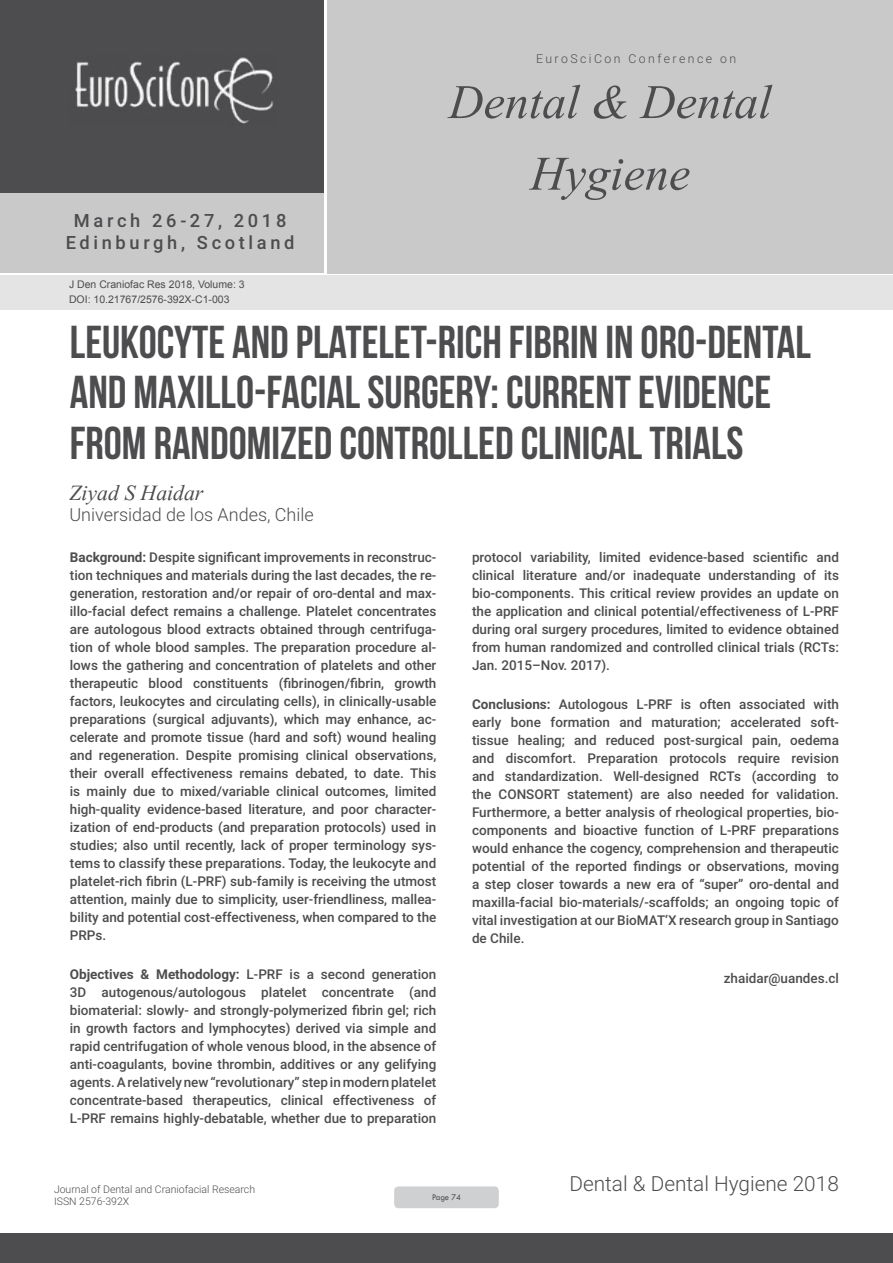
<style>
.page{position:relative;width:893px;height:1263px;background:#fff}
.page>*{position:absolute;margin:0;border:0;box-sizing:border-box;transform-origin:0 0}
.t1{font:59.7px/71.6px "Vijaya";color:#4d4d4f;text-align:center}
.t2{font:46.05px/50.7px "Bebas Neue";color:#4d4d4f}
.t3{font:27px "Vijaya";color:#4d4d4f}
.t4{font:300 20.85px "Roboto";color:#4d4d4f}
.t5{font:500 18.3px/21.9px "Roboto";letter-spacing:.2em;color:#4d4d4f;text-align:center}
.t6{font:300 18px "Roboto";color:#4d4d4f}
.t7{font:500 13.5px/18px "Roboto";color:#4d4d4f;text-align:justify}
.t8{font:300 12.3px "Roboto";letter-spacing:.2em;color:#4d4d4f}
.t9{font:10.5px/14.4px "Arial";color:#4d4d4f}
.t10{font:300 10.5px "Roboto";color:#4d4d4f}
.t11{font:9px "Tw Cen";letter-spacing:-.02em;color:#4d4d4f;scale:.95 1}
.s1{font-weight:700}
</style>
<div class="page">
<div style="left:0;top:0;width:323px;height:193px;background:#4d4d4f"></div>
<div style="left:1px;top:193px;width:323px;height:80px;background:#c9c9ca"></div>
<div style="left:327px;top:0;width:566px;height:273px;background:#c9c9ca"></div>
<img style="left:75px;top:57px;width:199px;height:67px">
<div style="left:0;top:1233px;width:893px;height:30px;background:#4d4d4f"></div>
<div style="left:1px;top:275px;width:892px;height:35px;background:#e4e4e4"></div>
<div style="left:394px;top:1186px;width:105px;height:22px;background:#cfd0d2;border-radius:4px"></div>
<h3 class="t5" style="left:66px;top:209px;width:230px">March 26-27, 2018<br>Edinburgh, Scotland</h3>
<p class="t9" style="left:69px;top:278px;width:177px">J Den Craniofac Res 2018, Volume: 3<br>DOI: 10.21767/2576-392X-C1-003</p>
<p class="t8" style="left:536px;top:50px;width:201px">EuroSciCon Conference on</p>
<h1 class="t1" style="left:449px;top:59px;width:324px">Dental &amp; Dental<br>Hygiene</h1>
<h2 class="t2" style="left:70px;top:316px;width:742px">LEUKOCYTE AND PLATELET-RICH FIBRIN IN ORO-DENTAL<br>AND MAXILLO-FACIAL SURGERY: CURRENT EVIDENCE<br>FROM RANDOMIZED CONTROLLED CLINICAL TRIALS</h2>
<h3 class="t3" style="left:69px;top:471px;width:135px">Ziyad S Haidar</h3>
<h3 class="t6" style="left:69px;top:502px;width:246px">Universidad de los Andes, Chile</h3>
<p class="t7" style="left:472px;top:548px;width:368px">protocol variability, limited evidence-based scientific and clinical literature and/or inadequate understanding of its bio-components. This critical review provides an update on the application and clinical potential/effectiveness of L-PRF during oral surgery procedures, limited to evidence obtained from human randomized and controlled clinical trials (RCTs:<br>Jan. 2015–Nov. 2017).</p>
<p class="t7" style="left:472px;top:695px;width:368px"><span class="s1">Conclusions:</span> Autologous L-PRF is often associated with early bone formation and maturation; accelerated soft&shy;tissue healing; and reduced post-surgical pain, oedema and discomfort. Preparation protocols require revision and standardization. Well-designed RCTs (according to the CONSORT statement) are also needed for validation.<br>Furthermore, a better analysis of rheological properties, bio&shy;components and bioactive function of L-PRF preparations would enhance the cogency, comprehension and therapeutic potential of the reported findings or observations, moving a step closer towards a new era of “super” oro-dental and maxilla-facial bio-materials/-scaffolds; an ongoing topic of vital investigation at our BioMAT’X research group in Santiago de Chile.</p>
<p class="t7" style="left:724px;top:968px;width:117px">zhaidar@uandes.cl</p>
<p class="t7" style="left:70px;top:548px;width:368px"><span class="s1">Background:</span> Despite significant improvements in reconstruc&shy;tion techniques and materials during the last decades, the re&shy;generation, restoration and/or repair of oro-dental and max&shy;illo-facial defect remains a challenge. Platelet concentrates are autologous blood extracts obtained through centrifuga&shy;tion of whole blood samples. The preparation procedure al&shy;lows the gathering and concentration of platelets and other therapeutic blood constituents (fibrinogen/fibrin, growth factors, leukocytes and circulating cells), in clinically-usable preparations (surgical adjuvants), which may enhance, ac&shy;celerate and promote tissue (hard and soft) wound healing and regeneration. Despite promising clinical observations, their overall effectiveness remains debated, to date. This is mainly due to mixed/variable clinical outcomes, limited high-quality evidence-based literature, and poor character&shy;ization of end-products (and preparation protocols) used in studies; also until recently, lack of proper terminology sys&shy;tems to classify these preparations. Today, the leukocyte and platelet-rich fibrin (L-PRF) sub-family is receiving the utmost attention, mainly due to simplicity, user-friendliness, mallea&shy;bility and potential cost-effectiveness, when compared to the PRPs.</p>
<p class="t7" style="left:70px;top:965px;width:368px"><span class="s1">Objectives &amp; Methodology:</span> L-PRF is a second generation 3D autogenous/autologous platelet concentrate (and biomaterial: slowly- and strongly-polymerized fibrin gel; rich in growth factors and lymphocytes) derived via simple and rapid centrifugation of whole venous blood, in the absence of anti-coagulants, bovine thrombin, additives or any gelifying agents. A relatively new “revolutionary” step in modern platelet concentrate-based therapeutics, clinical effectiveness of L-PRF remains highly-debatable, whether due to preparation</p>
<p class="t10" style="left:54px;top:1181px;width:203px">Journal of Dental and Craniofacial Research</p>
<h3 class="t4" style="left:569px;top:1169px;width:271px">Dental &amp; Dental Hygiene 2018</h3>
<p class="t10" style="left:54px;top:1194px;width:77px">ISSN 2576-392X</p>
<p class="t11" style="left:432px;top:1192px;width:32px">Page 74</p>
</div>
